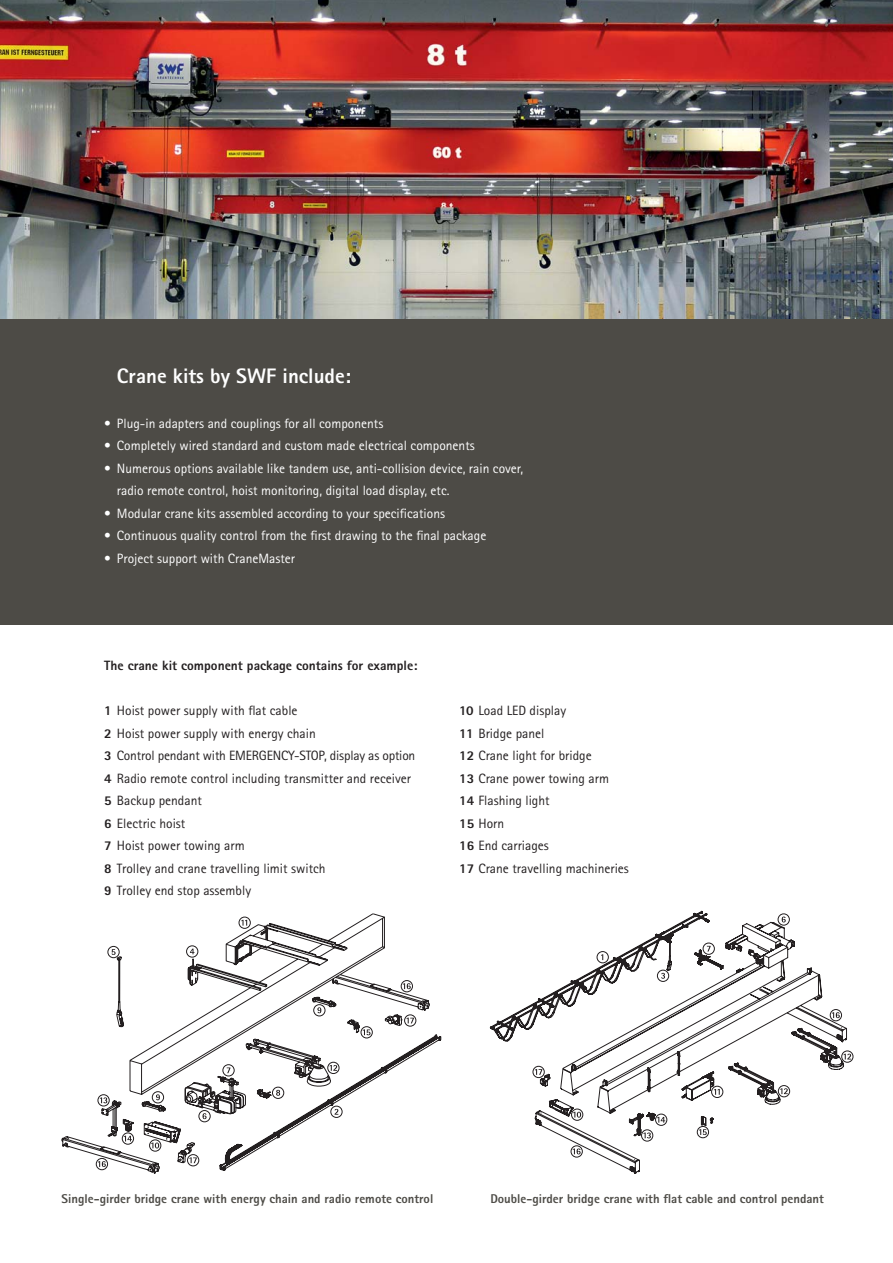
<style>
.page{position:relative;width:893px;height:1263px;background:#fff}
.page>*{position:absolute;margin:0;border:0;box-sizing:border-box;transform-origin:0 0}
.t1{font:800 21px "AT Rotis Sans Serif";color:#fff}
.t2{font:13.5px/22.5px "AT Rotis Sans Serif";color:#231f20}
.t3{font:13.5px/22.5px "AT Rotis Sans Serif";color:#fff}
.t4{font:800 13.5px "AT Rotis Sans Serif";color:#231f20}
.t5{font:800 12.75px "AT Rotis Sans Serif";color:#4d4b46}
.s1{font-weight:800}
</style>
<div class="page">
<div style="left:0;top:319px;width:893px;height:306px;background:#4d4b46"></div>
<img style="left:0;top:0;width:893px;height:319px">
<svg style="left:61px;top:913px;width:380px;height:261px"></svg>
<svg style="left:406px;top:1018px;width:8px;height:5px"></svg>
<div style="left:404px;top:1015px;width:12px;height:11px;border:1px solid #231f20;border-radius:50%"></div>
<svg style="left:189px;top:1157px;width:8px;height:6px"></svg>
<div style="left:187px;top:1154px;width:12px;height:12px;border:1px solid #231f20;border-radius:50%"></div>
<svg style="left:330px;top:1065px;width:7px;height:6px"></svg>
<div style="left:327px;top:1062px;width:12px;height:12px;border:1px solid #231f20;border-radius:50%"></div>
<svg style="left:227px;top:1068px;width:3px;height:5px"></svg>
<div style="left:223px;top:1064px;width:11px;height:12px;border:1px solid #231f20;border-radius:50%"></div>
<svg style="left:334px;top:1109px;width:4px;height:6px"></svg>
<div style="left:330px;top:1106px;width:12px;height:12px;border:1px solid #231f20;border-radius:50%"></div>
<svg style="left:403px;top:983px;width:8px;height:6px"></svg>
<div style="left:401px;top:980px;width:12px;height:12px;border:1px solid #231f20;border-radius:50%"></div>
<svg style="left:98px;top:1161px;width:8px;height:6px"></svg>
<div style="left:96px;top:1158px;width:12px;height:12px;border:1px solid #231f20;border-radius:50%"></div>
<svg style="left:241px;top:920px;width:6px;height:6px"></svg>
<div style="left:239px;top:917px;width:12px;height:12px;border:1px solid #231f20;border-radius:50%"></div>
<svg style="left:203px;top:1113px;width:4px;height:6px"></svg>
<div style="left:199px;top:1110px;width:11px;height:12px;border:1px solid #231f20;border-radius:50%"></div>
<svg style="left:363px;top:1029px;width:7px;height:6px"></svg>
<div style="left:361px;top:1026px;width:12px;height:12px;border:1px solid #231f20;border-radius:50%"></div>
<svg style="left:151px;top:1143px;width:8px;height:5px"></svg>
<div style="left:149px;top:1140px;width:12px;height:11px;border:1px solid #231f20;border-radius:50%"></div>
<svg style="left:111px;top:949px;width:5px;height:6px"></svg>
<div style="left:108px;top:946px;width:11px;height:12px;border:1px solid #231f20;border-radius:50%"></div>
<svg style="left:124px;top:1136px;width:8px;height:5px"></svg>
<div style="left:122px;top:1133px;width:12px;height:12px;border:1px solid #231f20;border-radius:50%"></div>
<svg style="left:317px;top:1007px;width:4px;height:6px"></svg>
<div style="left:313px;top:1004px;width:12px;height:12px;border:1px solid #231f20;border-radius:50%"></div>
<svg style="left:156px;top:1094px;width:4px;height:6px"></svg>
<div style="left:152px;top:1091px;width:12px;height:12px;border:1px solid #231f20;border-radius:50%"></div>
<svg style="left:190px;top:949px;width:4px;height:5px"></svg>
<div style="left:186px;top:946px;width:12px;height:11px;border:1px solid #231f20;border-radius:50%"></div>
<svg style="left:100px;top:1097px;width:7px;height:6px"></svg>
<div style="left:98px;top:1094px;width:12px;height:12px;border:1px solid #231f20;border-radius:50%"></div>
<svg style="left:276px;top:1090px;width:4px;height:6px"></svg>
<div style="left:272px;top:1087px;width:12px;height:12px;border:1px solid #231f20;border-radius:50%"></div>
<svg style="left:490px;top:911px;width:357px;height:263px"></svg>
<svg style="left:535px;top:1069px;width:7px;height:6px"></svg>
<div style="left:533px;top:1066px;width:11px;height:12px;border:1px solid #231f20;border-radius:50%"></div>
<svg style="left:780px;top:1088px;width:8px;height:6px"></svg>
<div style="left:778px;top:1085px;width:12px;height:12px;border:1px solid #231f20;border-radius:50%"></div>
<svg style="left:843px;top:1054px;width:8px;height:6px"></svg>
<div style="left:841px;top:1051px;width:12px;height:12px;border:1px solid #231f20;border-radius:50%"></div>
<svg style="left:707px;top:946px;width:3px;height:6px"></svg>
<div style="left:703px;top:943px;width:12px;height:12px;border:1px solid #231f20;border-radius:50%"></div>
<svg style="left:832px;top:1012px;width:8px;height:6px"></svg>
<div style="left:830px;top:1009px;width:12px;height:12px;border:1px solid #231f20;border-radius:50%"></div>
<svg style="left:573px;top:1149px;width:8px;height:5px"></svg>
<div style="left:571px;top:1146px;width:12px;height:11px;border:1px solid #231f20;border-radius:50%"></div>
<svg style="left:714px;top:1089px;width:6px;height:6px"></svg>
<div style="left:711px;top:1086px;width:12px;height:12px;border:1px solid #231f20;border-radius:50%"></div>
<svg style="left:782px;top:917px;width:4px;height:5px"></svg>
<div style="left:778px;top:914px;width:12px;height:11px;border:1px solid #231f20;border-radius:50%"></div>
<svg style="left:601px;top:954px;width:2px;height:6px"></svg>
<div style="left:597px;top:951px;width:12px;height:12px;border:1px solid #231f20;border-radius:50%"></div>
<svg style="left:699px;top:1129px;width:8px;height:6px"></svg>
<div style="left:697px;top:1126px;width:12px;height:12px;border:1px solid #231f20;border-radius:50%"></div>
<svg style="left:573px;top:1112px;width:8px;height:6px"></svg>
<div style="left:571px;top:1109px;width:12px;height:12px;border:1px solid #231f20;border-radius:50%"></div>
<svg style="left:657px;top:1117px;width:8px;height:6px"></svg>
<div style="left:655px;top:1114px;width:12px;height:12px;border:1px solid #231f20;border-radius:50%"></div>
<svg style="left:643px;top:1133px;width:8px;height:5px"></svg>
<div style="left:641px;top:1130px;width:12px;height:11px;border:1px solid #231f20;border-radius:50%"></div>
<svg style="left:661px;top:973px;width:4px;height:6px"></svg>
<div style="left:657px;top:970px;width:12px;height:12px;border:1px solid #231f20;border-radius:50%"></div>
<h1 class="t1" style="left:117px;top:368px;width:236px">Crane kits by SWF include:</h1>
<p class="t3" style="left:104px;top:413px;width:281px">• Plug-in adapters and couplings for all components</p>
<p class="t3" style="left:104px;top:436px;width:372px">• Completely wired standard and custom made electrical components</p>
<p class="t3" style="left:117px;top:458px;width:408px;text-indent:-13px">• Numerous options available like tandem use, anti-collision device, rain cover, radio remote control, hoist monitoring, digital load display, etc.</p>
<p class="t3" style="left:104px;top:503px;width:342px">• Modular crane kits assembled according to your specifications</p>
<p class="t3" style="left:104px;top:526px;width:384px">• Continuous quality control from the first drawing to the final package</p>
<p class="t3" style="left:104px;top:548px;width:192px">• Project support with CraneMaster</p>
<p class="t4" style="left:104px;top:661px;width:315px">The crane kit component package contains for example:</p>
<p class="t2" style="left:104px;top:701px;width:313px"><span class="s1">1</span> Hoist power supply with flat cable<br><span class="s1">2</span> Hoist power supply with energy chain<br><span class="s1">3</span> Control pendant with EMERGENCY-STOP, display as option <span class="s1">4</span> Radio remote control including transmitter and receiver <span class="s1">5</span> Backup pendant<br><span class="s1">6</span> Electric hoist<br><span class="s1">7</span> Hoist power towing arm<br><span class="s1">8</span> Trolley and crane travelling limit switch<br><span class="s1">9</span> Trolley end stop assembly</p>
<p class="t2" style="left:459px;top:700px;width:171px"><span class="s1">10</span> Load LED display<br><span class="s1">11</span> Bridge panel<br><span class="s1">12</span> Crane light for bridge<br><span class="s1">13</span> Crane power towing arm<br><span class="s1">14</span> Flashing light<br><span class="s1">15</span> Horn<br><span class="s1">16</span> End carriages<br><span class="s1">17</span> Crane travelling machineries</p>
<p class="t5" style="left:62px;top:1194px;width:373px">Single-girder bridge crane with energy chain and radio remote control</p>
<p class="t5" style="left:490px;top:1194px;width:335px">Double-girder bridge crane with flat cable and control pendant</p>
</div>
